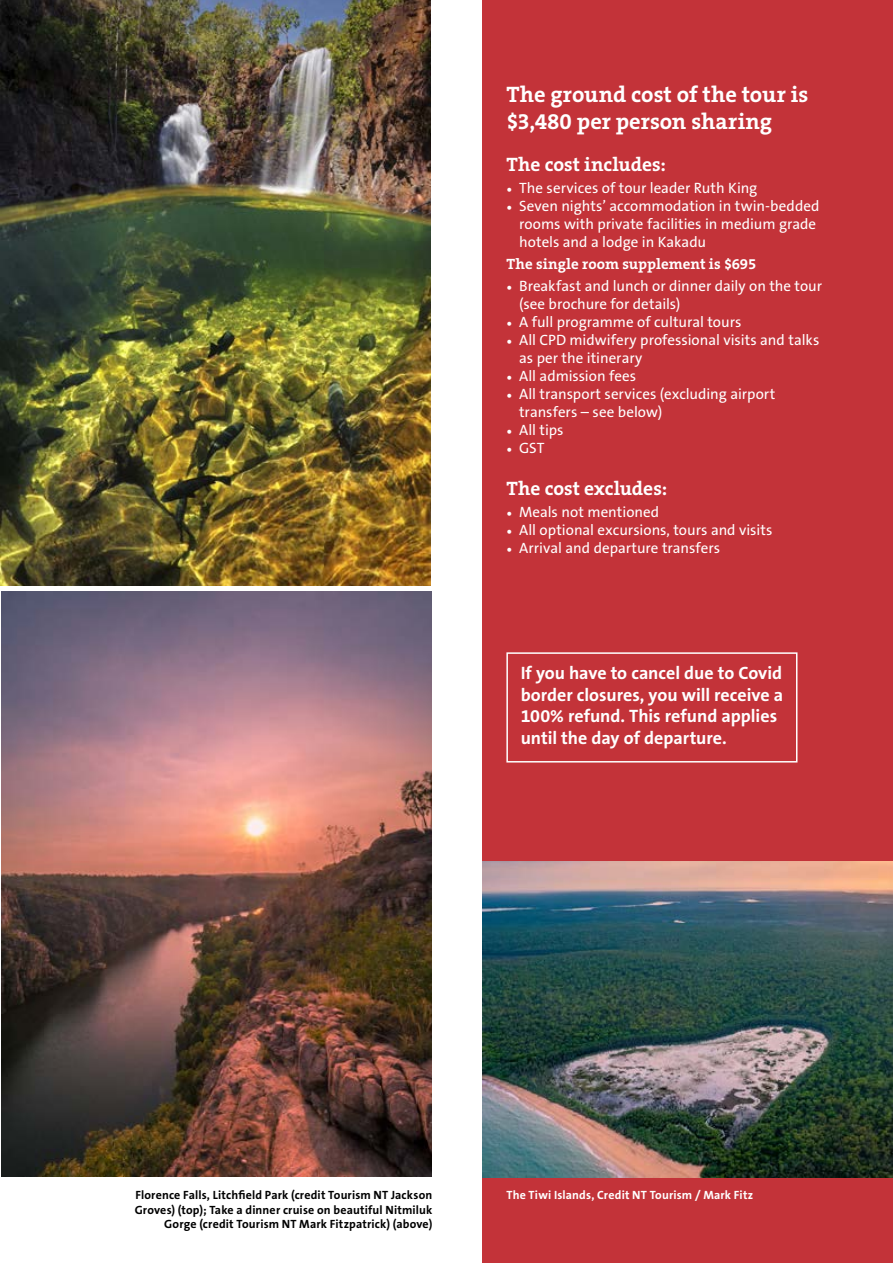
<style>
.page{position:relative;width:893px;height:1263px;background:#fff}
.page>*{position:absolute;margin:0;border:0;box-sizing:border-box;transform-origin:0 0}
.t1{font:700 22.5px/27px "The Serif B7";color:#fff}
.t2{font:700 19.5px "The Serif B7";color:#fff}
.t3{font:700 18px/21.6px "The Sans B7";color:#fff}
.t4{font:15px/18px "The Sans B5 Plain";color:#fff}
.t5{font:700 15px "The Serif B7";color:#fff}
.t6{font:700 12px/14.4px "The Sans B7";letter-spacing:.015em;color:#000;text-align:right}
.t7{font:700 12px "The Sans B7";letter-spacing:.015em;color:#fff}
.s1{font-family:"Minion Pro"}
</style>
<div class="page">
<div style="left:483px;top:0;width:410px;height:1263px;background:#c33339"></div>
<img style="left:0;top:0;width:431px;height:586px">
<img style="left:2px;top:591px;width:430px;height:586px">
<img style="left:483px;top:862px;width:410px;height:316px">
<div style="left:506px;top:652px;width:291px;height:110px;border:2px solid #fff"></div>
<h1 class="t1" style="left:506px;top:82px;width:303px">The ground cost of the tour is $3,480 per person sharing</h1>
<h2 class="t2" style="left:506px;top:154px;width:161px">The cost includes:</h2>
<p class="t4" style="left:506px;top:180px;width:252px"><span class="s1">•</span> The services of tour leader Ruth King</p>
<p class="t4" style="left:519px;top:198px;width:302px;text-indent:-13px"><span class="s1">•</span> Seven nights’ accommodation in twin-bedded rooms with private facilities in medium grade hotels and a lodge in Kakadu</p>
<p class="t5" style="left:506px;top:256px;width:251px">The single room supplement is $695</p>
<p class="t4" style="left:519px;top:278px;width:304px;text-indent:-13px"><span class="s1">•</span> Breakfast and lunch or dinner daily on the tour (see brochure for details)</p>
<p class="t4" style="left:506px;top:314px;width:237px"><span class="s1">•</span> A full programme of cultural tours</p>
<p class="t4" style="left:519px;top:332px;width:302px;text-indent:-13px"><span class="s1">•</span> All CPD midwifery professional visits and talks as per the itinerary</p>
<p class="t4" style="left:506px;top:368px;width:131px"><span class="s1">•</span> All admission fees</p>
<p class="t4" style="left:519px;top:386px;width:258px;text-indent:-13px"><span class="s1">•</span> All transport services (excluding airport transfers – see below)</p>
<p class="t4" style="left:506px;top:422px;width:59px"><span class="s1">•</span> All tips</p>
<p class="t4" style="left:506px;top:440px;width:40px"><span class="s1">•</span> GST</p>
<h2 class="t2" style="left:506px;top:478px;width:162px">The cost excludes:</h2>
<p class="t4" style="left:506px;top:504px;width:154px"><span class="s1">•</span> Meals not mentioned</p>
<p class="t4" style="left:506px;top:522px;width:268px"><span class="s1">•</span> All optional excursions, tours and visits</p>
<p class="t4" style="left:506px;top:540px;width:215px"><span class="s1">•</span> Arrival and departure transfers</p>
<p class="t3" style="left:521px;top:663px;width:264px">If you have to cancel due to Covid border closures, you will receive a<br>100% refund. This refund applies until the day of departure.</p>
<p class="t6" style="left:135px;top:1188px;width:299px">Florence Falls, Litchfield Park (credit Tourism NT Jackson<br>Groves) (top); Take a dinner cruise on beautiful Nitmiluk<br>Gorge (credit Tourism NT Mark Fitzpatrick) (above)</p>
<p class="t7" style="left:506px;top:1189px;width:248px">The Tiwi Islands, Credit NT Tourism / Mark Fitz</p>
</div>
